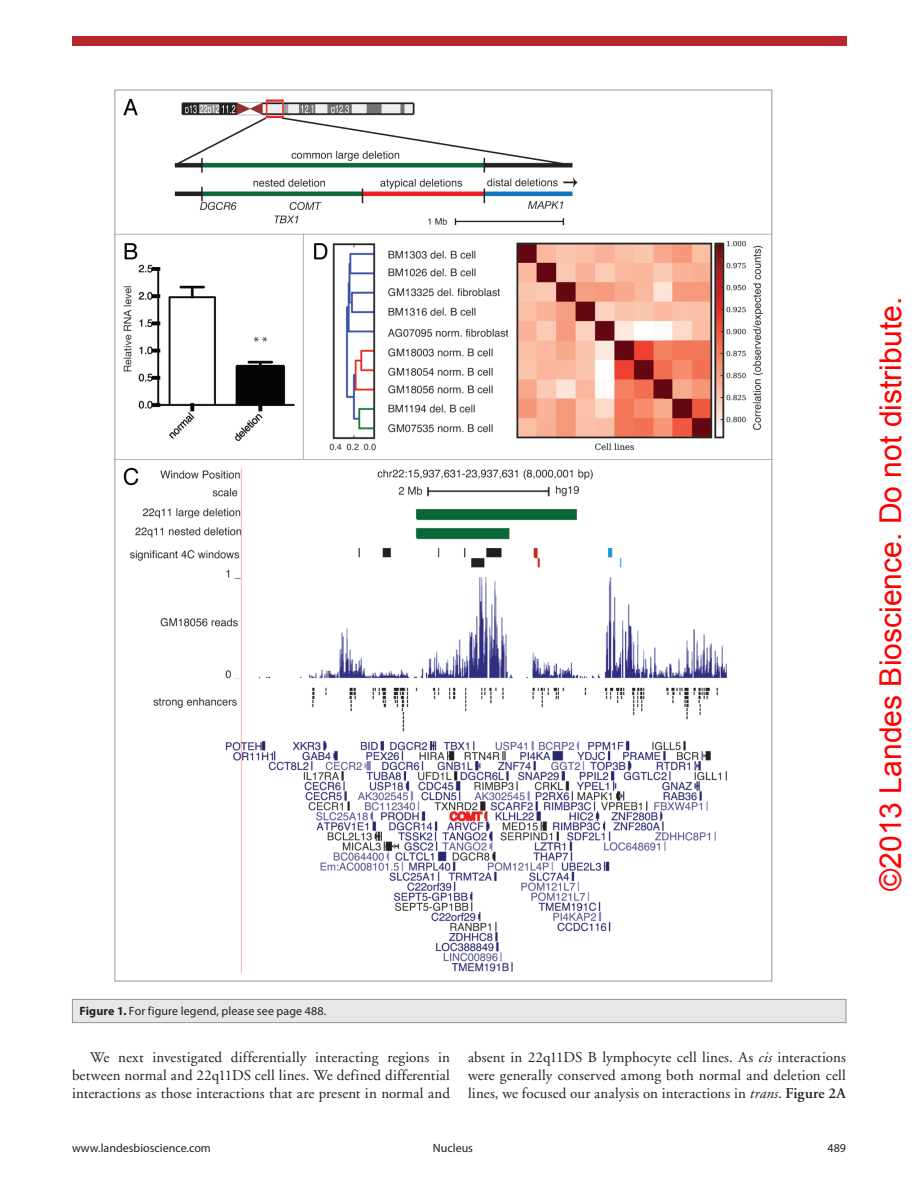
<style>
.page{position:relative;width:918px;height:1188px;background:#fff}
.page>*{position:absolute;margin:0;border:0;box-sizing:border-box;transform-origin:0 0}
.t1{font:30.15px "Arial";color:#f00}
.BodyText{font:15px/18px "Adobe Garamond";letter-spacing:.01em;color:#231f20;text-align:justify}
.Fig-Legend{font:12px "Myriad Pro";letter-spacing:.005em;color:#231f20}
.s1{font-weight:700}
.s2{font-style:italic}
.s3{font-weight:600}
</style>
<div class="page">
<div style="left:72px;top:36px;width:774px;height:10px;background:#b7262b"></div>
<img style="left:116px;top:99px;width:654px;height:874px">
<div style="left:72px;top:999px;width:774px;height:24px;background:#e6e7e9"></div>
<div style="left:72px;top:999px;width:774px;height:24px;border:1px solid #939598"></div>
<h1 class="t1" style="left:871px;top:891px;width:595px;rotate:-90deg">©2013 Landes Bioscience. Do not distribute.</h1>
<p class="Fig-Legend" style="left:80px;top:1004px;width:248px"><span class="s1">Figure 1.</span> For figure legend, please see page 488.</p>
<p class="BodyText" style="left:72px;top:1049px;width:379px;text-indent:18px">We next investigated differentially interacting regions in between normal and 22q11DS cell lines. We defined differential interactions as those interactions that are present in normal and</p>
<p class="BodyText" style="left:468px;top:1049px;width:379px">absent in 22q11DS B lymphocyte cell lines. As <span class="s2">cis</span> interactions were generally conserved among both normal and deletion cell lines, we focused our analysis on interactions in <span class="s2">trans</span>. <span class="s3">Figure 2A</span></p>
<p class="Fig-Legend" style="left:72px;top:1141px;width:140px">www.landesbioscience.com</p>
<p class="Fig-Legend" style="left:433px;top:1141px;width:42px">Nucleus</p>
<p class="Fig-Legend" style="left:828px;top:1141px;width:20px">489</p>
</div>
